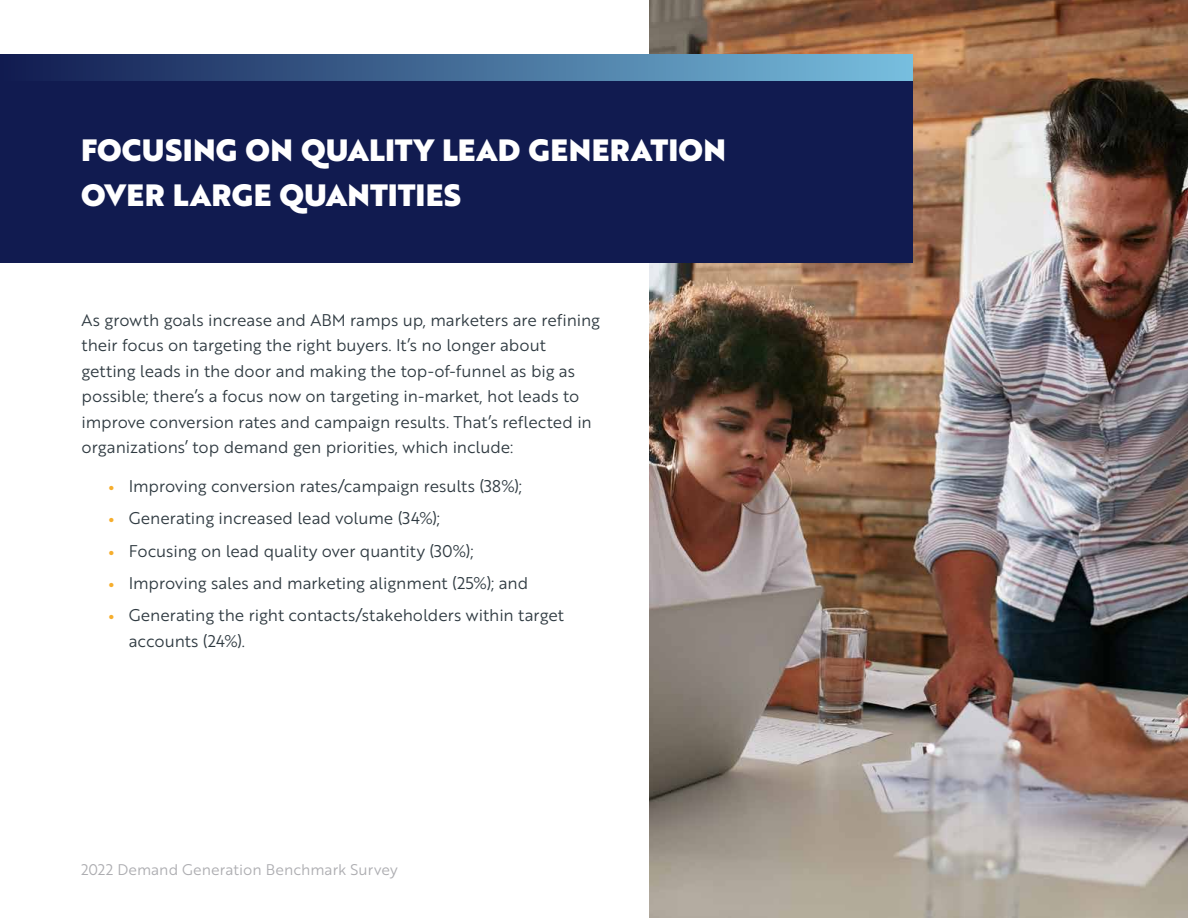
<style>
.page{position:relative;width:1188px;height:918px;background:#fff}
.page>*{position:absolute;margin:0;border:0;box-sizing:border-box;transform-origin:0 0}
.t1{font:30px/45px "Brother 1816 Black";letter-spacing:.01em;color:#fff}
.t2{font:16.5px/25.5px "Brother 1816 Book";color:#2f3a41}
.t3{font:15px "Brother 1816 Book";letter-spacing:.005em;color:#adadb1}
.s1{font-family:"Proxima Nova";font-weight:900;color:#f6ae2d}
</style>
<div class="page">
<img style="left:649px;top:0;width:539px;height:918px">
<div style="left:0;top:54px;width:913px;height:209px;background:#111b50"></div>
<div style="left:0;top:54px;width:913px;height:27px;background:linear-gradient(to right,#111b50,#77bfdf)"></div>
<h1 class="t1" style="left:81px;top:127px;width:647px">FOCUSING ON QUALITY LEAD GENERATION<br>OVER LARGE QUANTITIES</h1>
<p class="t2" style="left:82px;top:306px;width:520px">As growth goals increase and ABM ramps up, marketers are refining their focus on targeting the right buyers. It’s no longer about getting leads in the door and making the top-of-funnel as big as possible; there’s a focus now on targeting in-market, hot leads to improve conversion rates and campaign results. That’s reflected in organizations’ top demand gen priorities, which include:</p>
<p class="t2" style="left:109px;top:473px;width:415px"><span class="s1">•</span> Improving conversion rates/campaign results (38%);</p>
<p class="t2" style="left:109px;top:505px;width:333px"><span class="s1">•</span> Generating increased lead volume (34%);</p>
<p class="t2" style="left:109px;top:537px;width:367px"><span class="s1">•</span> Focusing on lead quality over quantity (30%);</p>
<p class="t2" style="left:109px;top:569px;width:421px"><span class="s1">•</span> Improving sales and marketing alignment (25%); and</p>
<p class="t2" style="left:129px;top:602px;width:437px;text-indent:-20px"><span class="s1">•</span> Generating the right contacts/stakeholders within target accounts (24%).</p>
<p class="t3" style="left:81px;top:858px;width:318px">2022 Demand Generation Benchmark Survey</p>
</div>
